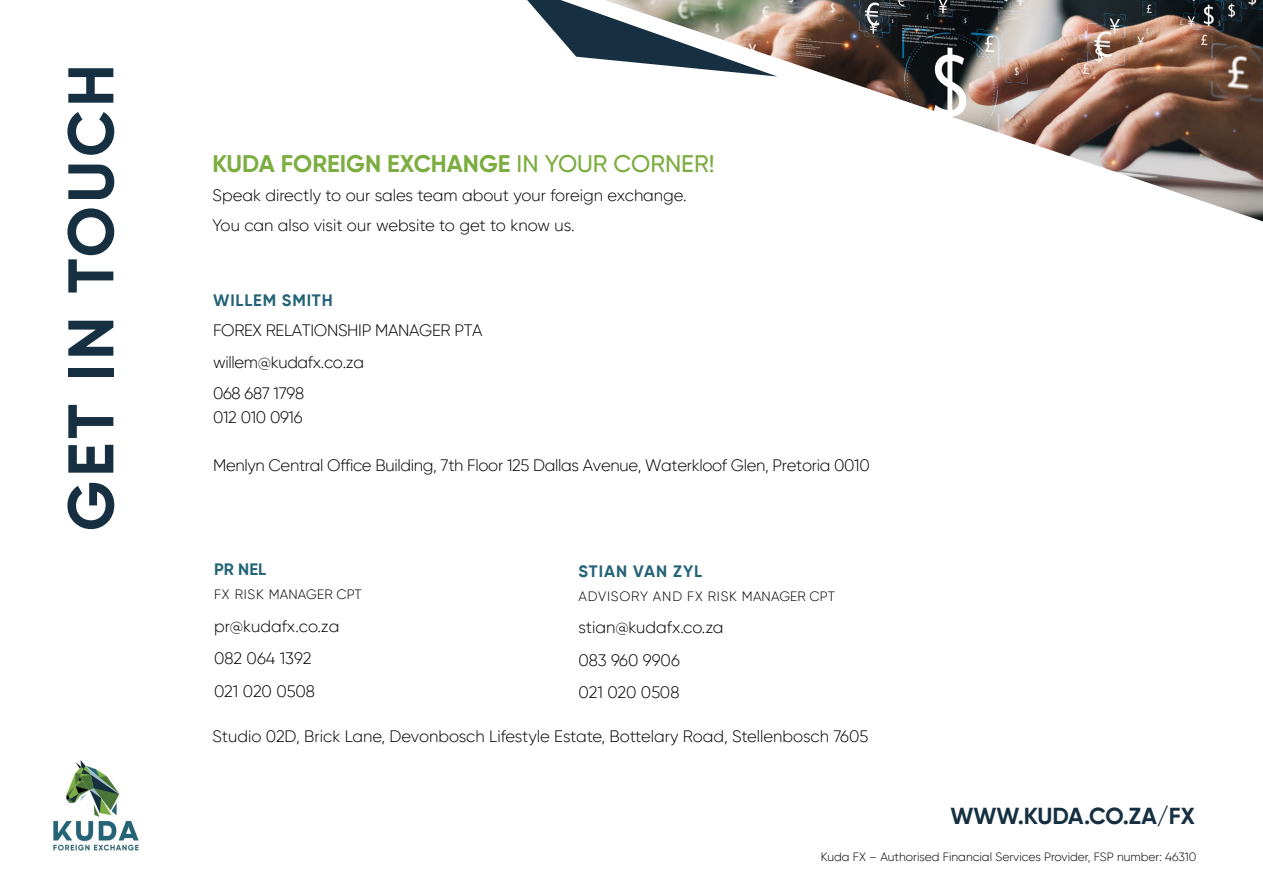
<style>
.page{position:relative;width:1263px;height:893px;background:#fff}
.page>*{position:absolute;margin:0;border:0;box-sizing:border-box;transform-origin:0 0}
.t1{font:700 64.35px "Gilroy";letter-spacing:.06em;color:#163042}
.t2{font:700 24px "Gilroy";color:#7cad41}
.t3{font:700 23.1px "Gilroy";color:#163042}
.t4{font:300 16.5px/32.5px "Gilroy";color:#000}
.t5{font:300 16.5px/31.5px "Gilroy";letter-spacing:-.02em;color:#000}
.t6{font:700 16.5px "Gilroy";letter-spacing:.05em;color:#246478}
.t7{font:300 13.5px "Gilroy";letter-spacing:.05em;color:#000}
.t8{font:300 13.5px "Gilroy";letter-spacing:.01em;color:#000}
.t9{font:300 12px "Gilroy";color:#000}
.s1{font-weight:500}
</style>
<div class="page">
<img style="left:53px;top:760px;width:86px;height:91px">
<img style="left:777px;top:0;width:486px;height:221px">
<svg style="left:527px;top:0;width:250px;height:77px"></svg>
<h1 class="t1" style="left:51px;top:531px;width:469px;rotate:-90deg">GET IN TOUCH</h1>
<h2 class="t2" style="left:213px;top:148px;width:503px">KUDA FOREIGN EXCHANGE <span class="s1">IN YOUR CORNER!</span></h2>
<p class="t4" style="left:213px;top:180px;width:475px;line-height:29.5px">Speak directly to our sales team about your foreign exchange.<br>You can also visit our website to get to know us.</p>
<p class="t6" style="left:213px;top:290px;width:121px">WILLEM SMITH</p>
<p class="t5" style="left:213px;top:315px;width:271px">FOREX RELATIONSHIP MANAGER PTA willem@kudafx.co.za<br>068 687 1798</p>
<p class="t5" style="left:213px;top:402px;width:91px">012 010 0916</p>
<p class="t5" style="left:213px;top:450px;width:658px">Menlyn Central Office Building, 7th Floor 125 Dallas Avenue, Waterkloof Glen, Pretoria 0010</p>
<p class="t6" style="left:214px;top:559px;width:54px">PR NEL</p>
<p class="t8" style="left:214px;top:586px;width:149px">FX RISK MANAGER CPT</p>
<p class="t4" style="left:214px;top:609px;width:127px">pr@kudafx.co.za<br>082 064 1392<br>021 020 0508</p>
<p class="t6" style="left:579px;top:560px;width:125px">STIAN VAN ZYL</p>
<p class="t7" style="left:579px;top:588px;width:258px">ADVISORY AND FX RISK MANAGER CPT</p>
<p class="t4" style="left:579px;top:611px;width:146px">stian@kudafx.co.za<br>083 960 9906<br>021 020 0508</p>
<p class="t4" style="left:213px;top:720px;width:657px">Studio 02D, Brick Lane, Devonbosch Lifestyle Estate, Bottelary Road, Stellenbosch 7605</p>
<h3 class="t3" style="left:950px;top:802px;width:246px">WWW.KUDA.CO.ZA/FX</h3>
<p class="t9" style="left:821px;top:849px;width:377px">Kuda FX – Authorised Financial Services Provider, FSP number: 46310</p>
</div>
